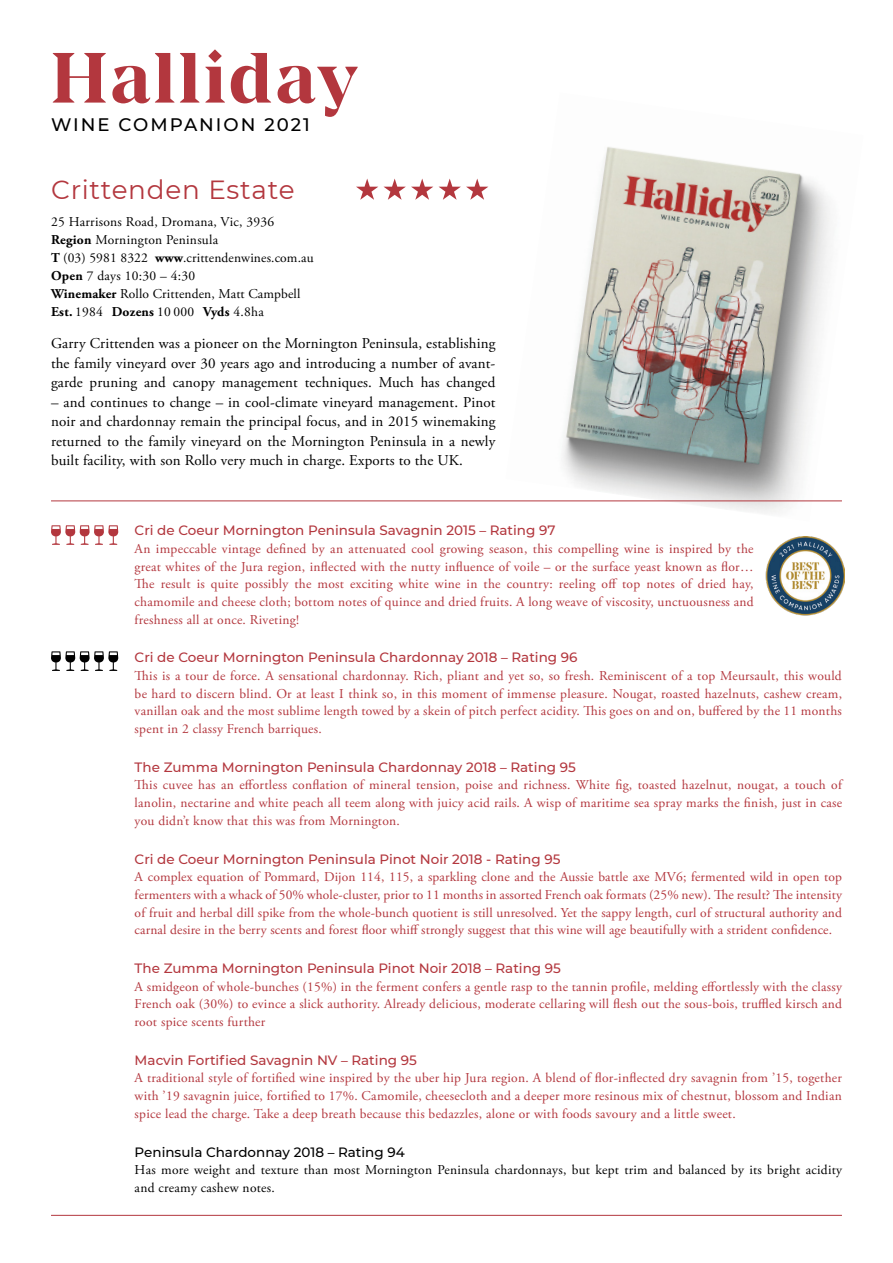
<style>
.page{position:relative;width:893px;height:1263px;background:#fff}
.page>*{position:absolute;margin:0;border:0;box-sizing:border-box;transform-origin:0 0}
.t1{font:700 70.8px "Manier";letter-spacing:.05em;color:#b3373e}
.t2{font:26.25px "Montserrat";letter-spacing:.03em;color:#b3373e}
.t3{font:500 18.15px "Montserrat";letter-spacing:.11em;color:#000}
.t4{font:15px/19.5px "Adobe Garamond Pro";letter-spacing:.01em;color:#000;text-align:justify}
.t5{font:13.5px/17.7px "Adobe Garamond Pro";letter-spacing:.02em;color:#b3373e;text-align:justify}
.t6{font:13.5px/18px "Adobe Garamond Pro";letter-spacing:.02em;color:#000}
.t7{font:500 13.5px "Montserrat";color:#b3373e}
.t8{font:500 13.5px "Montserrat";color:#000}
.s1{font-weight:700}
</style>
<div class="page">
<img style="left:505px;top:147px;width:337px;height:366px">
<svg style="left:356px;top:179px;width:77px;height:21px"></svg>
<svg style="left:439px;top:179px;width:49px;height:21px"></svg>
<svg style="left:51px;top:651px;width:67px;height:20px"></svg>
<svg style="left:51px;top:525px;width:67px;height:20px"></svg>
<hr style="left:51px;top:1215px;width:791px;height:1px;background:#b3373e">
<img style="left:765px;top:536px;width:80px;height:80px">
<hr style="left:51px;top:500px;width:791px;height:1px;background:#b3373e">
<h1 class="t1" style="left:51px;top:35px;width:307px">Halliday</h1>
<h3 class="t3" style="left:51px;top:112px;width:260px">WINE COMPANION 2021</h3>
<h2 class="t2" style="left:51px;top:172px;width:245px">Crittenden Estate</h2>
<p class="t6" style="left:51px;top:213px;width:264px">25 Harrisons Road, Dromana, Vic, 3936<br><span class="s1">Region</span> Mornington Peninsula<br><span class="s1">T</span> (03) 5981 8322 <span class="s1">www</span>.crittendenwines.com.au <span class="s1">Open</span> 7 days 10:30 – 4:30<br><span class="s1">Winemaker</span> Rollo Crittenden, Matt Campbell <span class="s1">Est.</span> 1984 <span class="s1">Dozens</span> 10 000 <span class="s1">Vyds</span> 4.8ha</p>
<p class="t4" style="left:51px;top:334px;width:446px">Garry Crittenden was a pioneer on the Mornington Peninsula, establishing the family vineyard over 30 years ago and introducing a number of avant&shy;garde pruning and canopy management techniques. Much has changed</p>
<p class="t4" style="left:51px;top:393px;width:446px">– and continues to change – in cool-climate vineyard management. Pinot noir and chardonnay remain the principal focus, and in 2015 winemaking returned to the family vineyard on the Mornington Peninsula in a newly built facility, with son Rollo very much in charge. Exports to the UK.</p>
<p class="t7" style="left:135px;top:521px;width:422px">Cri de Coeur Mornington Peninsula Savagnin 2015 – Rating 97</p>
<p class="t5" style="left:135px;top:540px;width:620px">An impeccable vintage defined by an attenuated cool growing season, this compelling wine is inspired by the great whites of the Jura region, inflected with the nutty influence of voile – or the surface yeast known as flor… The result is quite possibly the most exciting white wine in the country: reeling off top notes of dried hay, chamomile and cheese cloth; bottom notes of quince and dried fruits. A long weave of viscosity, unctuousness and freshness all at once. Riveting!</p>
<p class="t7" style="left:135px;top:648px;width:444px">Cri de Coeur Mornington Peninsula Chardonnay 2018 – Rating 96</p>
<p class="t5" style="left:135px;top:667px;width:709px">This is a tour de force. A sensational chardonnay. Rich, pliant and yet so, so fresh. Reminiscent of a top Meursault, this would be hard to discern blind. Or at least I think so, in this moment of immense pleasure. Nougat, roasted hazelnuts, cashew cream, vanillan oak and the most sublime length towed by a skein of pitch perfect acidity. This goes on and on, buffered by the 11 months spent in 2 classy French barriques.</p>
<p class="t7" style="left:135px;top:758px;width:443px">The Zumma Mornington Peninsula Chardonnay 2018 – Rating 95</p>
<p class="t5" style="left:135px;top:777px;width:709px">This cuvee has an effortless conflation of mineral tension, poise and richness. White fig, toasted hazelnut, nougat, a touch of lanolin, nectarine and white peach all teem along with juicy acid rails. A wisp of maritime sea spray marks the finish, just in case you didn’t know that this was from Mornington.</p>
<p class="t7" style="left:135px;top:849px;width:427px">Cri de Coeur Mornington Peninsula Pinot Noir 2018 - Rating 95</p>
<p class="t5" style="left:135px;top:868px;width:709px">A complex equation of Pommard, Dijon 114, 115, a sparkling clone and the Aussie battle axe MV6; fermented wild in open top fermenters with a whack of 50% whole-cluster, prior to 11 months in assorted French oak formats (25% new). The result? The intensity of fruit and herbal dill spike from the whole-bunch quotient is still unresolved. Yet the sappy length, curl of structural authority and carnal desire in the berry scents and forest floor whiff strongly suggest that this wine will age beautifully with a strident confidence.</p>
<p class="t7" style="left:135px;top:959px;width:428px">The Zumma Mornington Peninsula Pinot Noir 2018 – Rating 95</p>
<p class="t5" style="left:135px;top:978px;width:709px">A smidgeon of whole-bunches (15%) in the ferment confers a gentle rasp to the tannin profile, melding effortlessly with the classy French oak (30%) to evince a slick authority. Already delicious, moderate cellaring will flesh out the sous-bois, truffled kirsch and root spice scents further</p>
<p class="t7" style="left:135px;top:1050px;width:284px">Macvin Fortified Savagnin NV – Rating 95</p>
<p class="t5" style="left:135px;top:1070px;width:709px">A traditional style of fortified wine inspired by the uber hip Jura region. A blend of flor-inflected dry savagnin from ’15, together with ’19 savagnin juice, fortified to 17%. Camomile, cheesecloth and a deeper more resinous mix of chestnut, blossom and Indian spice lead the charge. Take a deep breath because this bedazzles, alone or with foods savoury and a little sweet.</p>
<p class="t8" style="left:135px;top:1142px;width:272px">Peninsula Chardonnay 2018 – Rating 94</p>
<p class="t6" style="left:135px;top:1161px;width:709px">Has more weight and texture than most Mornington Peninsula chardonnays, but kept trim and balanced by its bright acidity and creamy cashew notes.</p>
</div>
